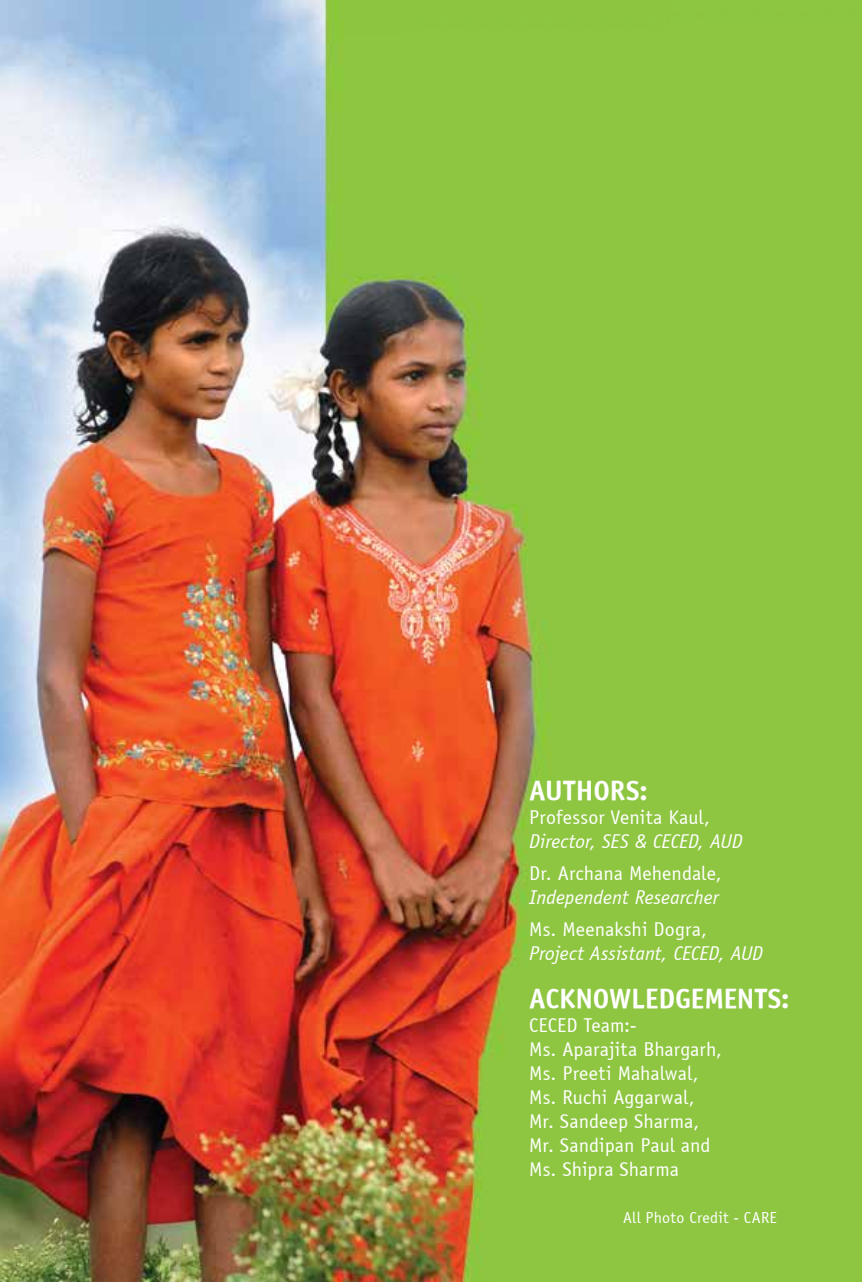
<style>
.page{position:relative;width:862px;height:1282px;background:#fff}
.page>*{position:absolute;margin:0;border:0;box-sizing:border-box;transform-origin:0 0}
.t1{font:700 28px "Officina Sans";letter-spacing:-.005em;color:#fff}
.t2{font:20px/24px "Officina Sans";color:#fff}
.t3{font:italic 20px "Officina Sans";color:#fff}
.t4{font:16px "Officina Sans";letter-spacing:.015em;color:#fff}
</style>
<div class="page">
<img style="left:0;top:0;width:862px;height:1281px">
<h1 class="t1" style="left:529px;top:773px;width:120px">AUTHORS:</h1>
<p class="t2" style="left:529px;top:805px;width:182px">Professor Venita Kaul,</p>
<p class="t3" style="left:529px;top:829px;width:215px">Director, SES &amp; CECED, AUD</p>
<p class="t2" style="left:529px;top:861px;width:194px">Dr. Archana Mehendale,</p>
<p class="t3" style="left:529px;top:885px;width:191px">Independent Researcher</p>
<p class="t2" style="left:529px;top:917px;width:179px">Ms. Meenakshi Dogra,</p>
<p class="t3" style="left:529px;top:941px;width:235px">Project Assistant, CECED, AUD</p>
<h1 class="t1" style="left:529px;top:981px;width:262px">ACKNOWLEDG EMENTS:</h1>
<p class="t2" style="left:529px;top:1013px;width:194px">CECED Team:-<br>Ms. Aparajita Bhargarh,<br>Ms. Preeti Mahalwal,<br>Ms. Ruchi Aggarwal,<br>Mr. Sandeep Sharma,<br>Mr. Sandipan Paul and<br>Ms. Shipra Sharma</p>
<p class="t4" style="left:623px;top:1208px;width:155px">All Photo Credit - CARE</p>
</div>
